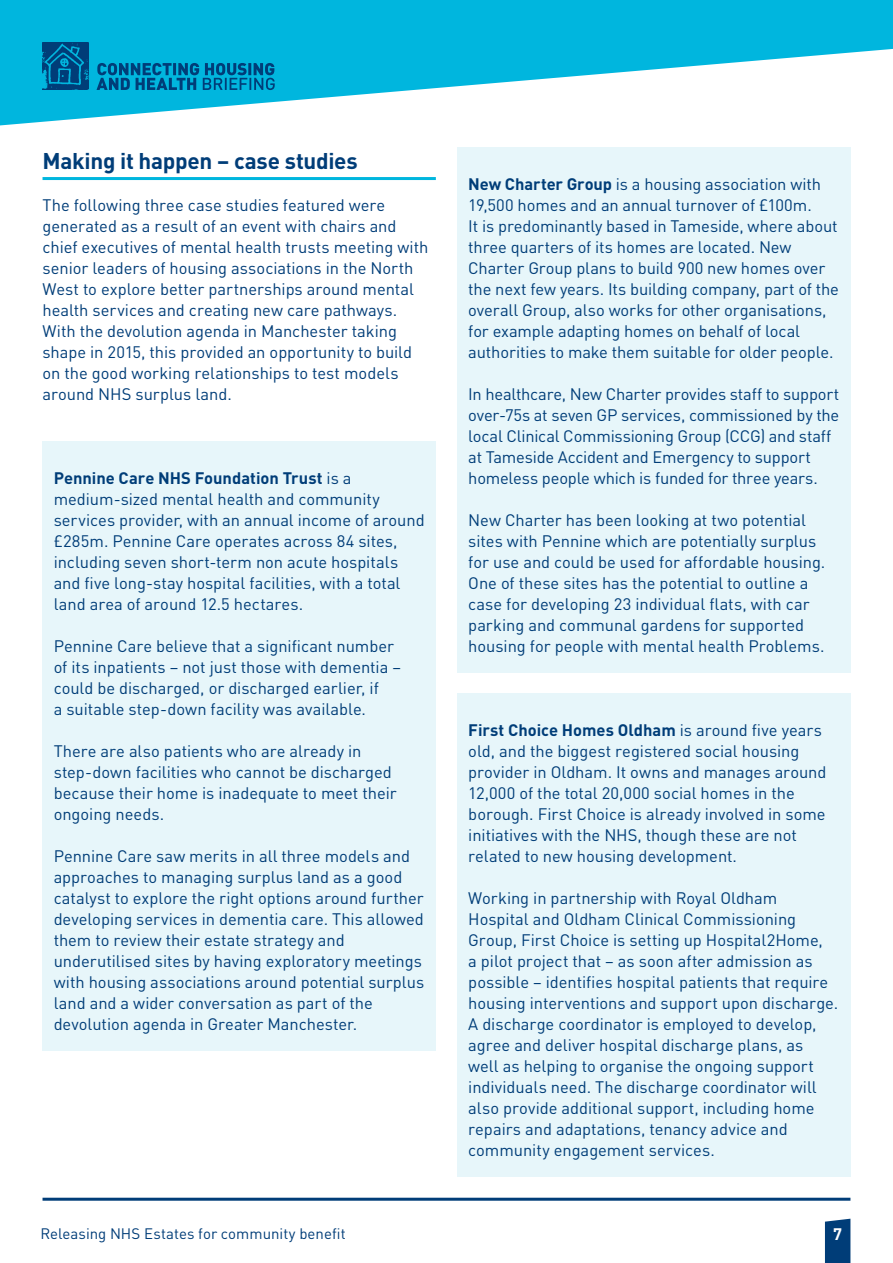
<style>
.page{position:relative;width:893px;height:1263px;background:#fff}
.page>*{position:absolute;margin:0;border:0;box-sizing:border-box;transform-origin:0 0}
.t1{font:700 22.5px "DIN";letter-spacing:-.015em;color:#003d78}
.t2{font:16.5px/21px "DIN";letter-spacing:-.005em;color:#003d78}
.t3{font:700 16.5px "DIN";color:#fff}
.t4{font:15px "DIN";letter-spacing:.005em;color:#003d78}
.s1{font-weight:700}
</style>
<div class="page">
<hr style="left:43px;top:1198px;width:807px;height:3px;background:#003d78">
<svg style="left:825px;top:1219px;width:25px;height:44px"></svg>
<svg style="left:0;top:0;width:893px;height:125px;fill:#00b6de"></svg>
<img style="left:43px;top:43px;width:46px;height:47px">
<svg style="left:97px;top:63px;width:178px;height:27px"></svg>
<hr style="left:43px;top:177px;width:393px;height:3px;background:#00b6de">
<div style="left:43px;top:442px;width:393px;height:609px;background:#e7f6fa"></div>
<div style="left:457px;top:148px;width:393px;height:525px;background:#e7f6fa"></div>
<div style="left:457px;top:694px;width:393px;height:483px;background:#e7f6fa"></div>
<h1 class="t1" style="left:43px;top:146px;width:317px">Making it happen – case studies</h1>
<p class="t2" style="left:43px;top:194px;width:387px">The following three case studies featured were generated as a result of an event with chairs and chief executives of mental health trusts meeting with senior leaders of housing associations in the North West to explore better partnerships around mental health services and creating new care pathways.<br>With the devolution agenda in Manchester taking shape in 2015, this provided an opportunity to build on the good working relationships to test models around NHS surplus land.</p>
<p class="t2" style="left:54px;top:467px;width:372px"><span class="s1">Pennine Care NHS Foundation Trust</span> is a medium-sized mental health and community services provider, with an annual income of around £285m. Pennine Care operates across 84 sites, including seven short-term non acute hospitals and five long-stay hospital facilities, with a total land area of around 12.5 hectares.</p>
<p class="t2" style="left:54px;top:635px;width:349px">Pennine Care believe that a significant number of its inpatients – not just those with dementia – could be discharged, or discharged earlier, if<br>a suitable step-down facility was available.</p>
<p class="t2" style="left:54px;top:740px;width:345px">There are also patients who are already in step-down facilities who cannot be discharged because their home is inadequate to meet their ongoing needs.</p>
<p class="t2" style="left:54px;top:845px;width:372px">Pennine Care saw merits in all three models and approaches to managing surplus land as a good catalyst to explore the right options around further developing services in dementia care. This allowed them to review their estate strategy and underutilised sites by having exploratory meetings with housing associations around potential surplus land and a wider conversation as part of the devolution agenda in Greater Manchester.</p>
<p class="t2" style="left:468px;top:173px;width:372px"><span class="s1">New Charter Group</span> is a housing association with 19,500 homes and an annual turnover of £100m.<br>It is predominantly based in Tameside, where about three quarters of its homes are located. New Charter Group plans to build 900 new homes over the next few years. Its building company, part of the overall Group, also works for other organisations, for example adapting homes on behalf of local authorities to make them suitable for older people.</p>
<p class="t2" style="left:468px;top:383px;width:373px">In healthcare, New Charter provides staff to support over-75s at seven GP services, commissioned by the local Clinical Commissioning Group (CCG) and staff at Tameside Accident and Emergency to support homeless people which is funded for three years.</p>
<p class="t2" style="left:468px;top:509px;width:359px">New Charter has been looking at two potential sites with Pennine which are potentially surplus for use and could be used for affordable housing.<br>One of these sites has the potential to outline a case for developing 23 individual flats, with car parking and communal gardens for supported housing for people with mental health Problems.</p>
<p class="t2" style="left:468px;top:719px;width:360px"><span class="s1">First Choice Homes Oldham</span> is around five years old, and the biggest registered social housing provider in Oldham. It owns and manages around 12,000 of the total 20,000 social homes in the borough. First Choice is already involved in some initiatives with the NHS, though these are not related to new housing development.</p>
<p class="t2" style="left:468px;top:887px;width:372px">Working in partnership with Royal Oldham Hospital and Oldham Clinical Commissioning Group, First Choice is setting up Hospital2Home,<br>a pilot project that – as soon after admission as possible – identifies hospital patients that require housing interventions and support upon discharge.<br>A discharge coordinator is employed to develop, agree and deliver hospital discharge plans, as<br>well as helping to organise the ongoing support individuals need. The discharge coordinator will also provide additional support, including home repairs and adaptations, tenancy advice and community engagement services.</p>
<p class="t4" style="left:40px;top:1224px;width:307px">Releasing NHS Estates for community benefit</p>
<p class="t3" style="left:833px;top:1223px;width:10px">7</p>
</div>
